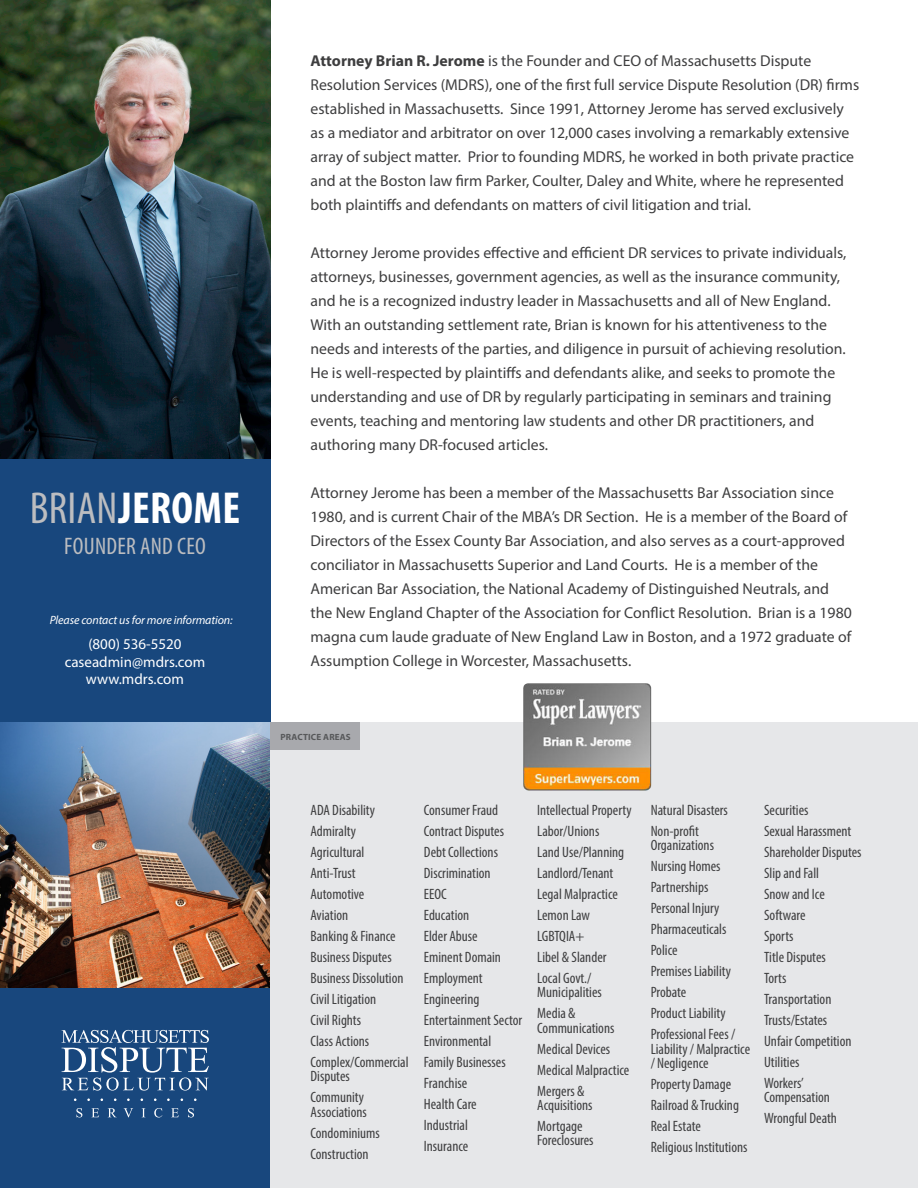
<style>
.page{position:relative;width:918px;height:1188px;background:#fff}
.page>*{position:absolute;margin:0;border:0;box-sizing:border-box;transform-origin:0 0}
.t1{font:700 condensed 45px "Myriad Pro";letter-spacing:.005em;color:#fff}
.t2{font:condensed 24px "Myriad Pro";letter-spacing:.01em;color:#bcbdc0}
.t3{font:15.75px/24px "Myriad Pro";color:#3e3e3f}
.Paragraph_Style_1{font:condensed 15px/14.2px "Myriad Pro";color:#3e3e3f}
.t4{font:15px "Myriad Pro";color:#fff}
.t5{font:italic 12px "Myriad Pro";letter-spacing:-.01em;color:#fff}
.Paragraph_Style_1-2{font:700 9px "Myriad Pro";letter-spacing:.02em;color:#57585a}
.s1{font-weight:400;color:#bcbdc0}
.s2{font-weight:700}
</style>
<div class="page">
<img style="left:0;top:0;width:270px;height:459px">
<div style="left:0;top:459px;width:270px;height:729px;background:#18477d"></div>
<svg style="left:62px;top:1030px;width:147px;height:61px"></svg>
<svg style="left:76px;top:1108px;width:6px;height:10px"></svg>
<svg style="left:91px;top:1108px;width:8px;height:9px"></svg>
<svg style="left:108px;top:1108px;width:8px;height:9px"></svg>
<svg style="left:124px;top:1108px;width:9px;height:10px"></svg>
<svg style="left:142px;top:1108px;width:3px;height:9px"></svg>
<svg style="left:154px;top:1108px;width:8px;height:10px"></svg>
<svg style="left:171px;top:1108px;width:8px;height:9px"></svg>
<svg style="left:188px;top:1108px;width:6px;height:10px"></svg>
<img style="left:0;top:723px;width:270px;height:264px">
<div style="left:270px;top:723px;width:648px;height:465px;background:#e6e7e9"></div>
<div style="left:270px;top:723px;width:90px;height:27px;background:#a8a9ad"></div>
<img style="left:523px;top:683px;width:128px;height:108px">
<p class="t1" style="left:30px;top:480px;width:212px"><span class="s1">BRIAN</span>JEROME</p>
<p class="t2" style="left:64px;top:532px;width:143px">FOUNDER AND CEO</p>
<p class="t5" style="left:50px;top:613px;width:185px">Please contact us for more information:</p>
<p class="t4" style="left:88px;top:635px;width:95px">(800) 536-5520</p>
<p class="t4" style="left:65px;top:652px;width:142px">caseadmin@mdrs.com</p>
<p class="t4" style="left:86px;top:670px;width:100px">www.mdrs.com</p>
<p class="t3" style="left:310px;top:48px;width:550px"><span class="s2">Attorney Brian R. Jerome</span> is the Founder and CEO of Massachusetts Dispute Resolution Services (MDRS), one of the first full service Dispute Resolution (DR) firms established in Massachusetts. Since 1991, Attorney Jerome has served exclusively as a mediator and arbitrator on over 12,000 cases involving a remarkably extensive array of subject matter. Prior to founding MDRS, he worked in both private practice and at the Boston law firm Parker, Coulter, Daley and White, where he represented both plaintiffs and defendants on matters of civil litigation and trial.</p>
<p class="t3" style="left:310px;top:240px;width:538px">Attorney Jerome provides effective and efficient DR services to private individuals, attorneys, businesses, government agencies, as well as the insurance community, and he is a recognized industry leader in Massachusetts and all of New England.<br>With an outstanding settlement rate, Brian is known for his attentiveness to the needs and interests of the parties, and diligence in pursuit of achieving resolution.<br>He is well-respected by plaintiffs and defendants alike, and seeks to promote the understanding and use of DR by regularly participating in seminars and training events, teaching and mentoring law students and other DR practitioners, and authoring many DR-focused articles.</p>
<p class="t3" style="left:310px;top:480px;width:543px">Attorney Jerome has been a member of the Massachusetts Bar Association since 1980, and is current Chair of the MBA’s DR Section. He is a member of the Board of Directors of the Essex County Bar Association, and also serves as a court-approved conciliator in Massachusetts Superior and Land Courts. He is a member of the American Bar Association, the National Academy of Distinguished Neutrals, and the New England Chapter of the Association for Conflict Resolution. Brian is a 1980 magna cum laude graduate of New England Law in Boston, and a 1972 graduate of Assumption College in Worcester, Massachusetts.</p>
<p class="Paragraph_Style_1-2" style="left:281px;top:731px;width:72px">PRACTICE AREAS</p>
<p class="Paragraph_Style_1" style="left:310px;top:803px;width:66px">ADA Disability</p>
<p class="Paragraph_Style_1" style="left:310px;top:824px;width:47px">Admiralty</p>
<p class="Paragraph_Style_1" style="left:310px;top:845px;width:56px">Agricultural</p>
<p class="Paragraph_Style_1" style="left:310px;top:866px;width:47px">Anti-Trust</p>
<p class="Paragraph_Style_1" style="left:310px;top:887px;width:55px">Automotive</p>
<p class="Paragraph_Style_1" style="left:310px;top:908px;width:39px">Aviation</p>
<p class="Paragraph_Style_1" style="left:310px;top:929px;width:87px">Banking &amp; Finance</p>
<p class="Paragraph_Style_1" style="left:310px;top:950px;width:83px">Business Disputes</p>
<p class="Paragraph_Style_1" style="left:310px;top:971px;width:95px">Business Dissolution</p>
<p class="Paragraph_Style_1" style="left:310px;top:992px;width:67px">Civil Litigation</p>
<p class="Paragraph_Style_1" style="left:310px;top:1013px;width:52px">Civil Rights</p>
<p class="Paragraph_Style_1" style="left:310px;top:1034px;width:60px">Class Actions</p>
<p class="Paragraph_Style_1" style="left:310px;top:1055px;width:100px">Complex/Commercial<br>Disputes</p>
<p class="Paragraph_Style_1" style="left:310px;top:1090px;width:58px">Community<br>Associations</p>
<p class="Paragraph_Style_1" style="left:310px;top:1125px;width:71px">Condominiums</p>
<p class="Paragraph_Style_1" style="left:310px;top:1146px;width:60px">Construction</p>
<p class="Paragraph_Style_1" style="left:424px;top:803px;width:76px">Consumer Fraud</p>
<p class="Paragraph_Style_1" style="left:424px;top:824px;width:82px">Contract Disputes</p>
<p class="Paragraph_Style_1" style="left:424px;top:845px;width:76px">Debt Collections</p>
<p class="Paragraph_Style_1" style="left:424px;top:866px;width:68px">Discrimination</p>
<p class="Paragraph_Style_1" style="left:424px;top:887px;width:24px">EEOC</p>
<p class="Paragraph_Style_1" style="left:424px;top:908px;width:47px">Education</p>
<p class="Paragraph_Style_1" style="left:424px;top:929px;width:55px">Elder Abuse</p>
<p class="Paragraph_Style_1" style="left:424px;top:950px;width:79px">Eminent Domain</p>
<p class="Paragraph_Style_1" style="left:424px;top:971px;width:60px">Employment</p>
<p class="Paragraph_Style_1" style="left:424px;top:992px;width:57px">Engineering</p>
<p class="Paragraph_Style_1" style="left:424px;top:1013px;width:100px">Entertainment Sector</p>
<p class="Paragraph_Style_1" style="left:424px;top:1034px;width:69px">Environmental</p>
<p class="Paragraph_Style_1" style="left:424px;top:1055px;width:83px">Family Businesses</p>
<p class="Paragraph_Style_1" style="left:424px;top:1076px;width:45px">Franchise</p>
<p class="Paragraph_Style_1" style="left:424px;top:1097px;width:54px">Health Care</p>
<p class="Paragraph_Style_1" style="left:424px;top:1118px;width:45px">Industrial</p>
<p class="Paragraph_Style_1" style="left:424px;top:1139px;width:46px">Insurance</p>
<p class="Paragraph_Style_1" style="left:537px;top:803px;width:96px">Intellectual Property</p>
<p class="Paragraph_Style_1" style="left:537px;top:824px;width:64px">Labor/Unions</p>
<p class="Paragraph_Style_1" style="left:537px;top:845px;width:88px">Land Use/Planning</p>
<p class="Paragraph_Style_1" style="left:537px;top:866px;width:78px">Landlord/Tenant</p>
<p class="Paragraph_Style_1" style="left:537px;top:887px;width:82px">Legal Malpractice</p>
<p class="Paragraph_Style_1" style="left:537px;top:908px;width:54px">Lemon Law</p>
<p class="Paragraph_Style_1" style="left:537px;top:929px;width:49px">LGBTQIA+</p>
<p class="Paragraph_Style_1" style="left:537px;top:950px;width:71px">Libel &amp; Slander</p>
<p class="Paragraph_Style_1" style="left:537px;top:971px;width:66px">Local Govt./<br>Municipalities</p>
<p class="Paragraph_Style_1" style="left:537px;top:1006px;width:79px">Media &amp;<br>Communications</p>
<p class="Paragraph_Style_1" style="left:537px;top:1041px;width:74px">Medical Devices</p>
<p class="Paragraph_Style_1" style="left:537px;top:1062px;width:94px">Medical Malpractice</p>
<p class="Paragraph_Style_1" style="left:537px;top:1083px;width:57px">Mergers &amp;<br>Acquisitions</p>
<p class="Paragraph_Style_1" style="left:537px;top:1119px;width:58px">Mortgage<br>Foreclosures</p>
<p class="Paragraph_Style_1" style="left:651px;top:803px;width:79px">Natural Disasters</p>
<p class="Paragraph_Style_1" style="left:651px;top:824px;width:65px">Non-profit<br>Organizations</p>
<p class="Paragraph_Style_1" style="left:651px;top:859px;width:71px">Nursing Homes</p>
<p class="Paragraph_Style_1" style="left:651px;top:880px;width:59px">Partnerships</p>
<p class="Paragraph_Style_1" style="left:651px;top:901px;width:70px">Personal Injury</p>
<p class="Paragraph_Style_1" style="left:651px;top:922px;width:77px">Pharmaceuticals</p>
<p class="Paragraph_Style_1" style="left:651px;top:943px;width:28px">Police</p>
<p class="Paragraph_Style_1" style="left:651px;top:964px;width:82px">Premises Liability</p>
<p class="Paragraph_Style_1" style="left:651px;top:985px;width:37px">Probate</p>
<p class="Paragraph_Style_1" style="left:651px;top:1006px;width:76px">Product Liability</p>
<p class="Paragraph_Style_1" style="left:651px;top:1027px;width:101px">Professional Fees /<br>Liability / Malpractice / Negligence</p>
<p class="Paragraph_Style_1" style="left:651px;top:1077px;width:82px">Property Damage</p>
<p class="Paragraph_Style_1" style="left:651px;top:1098px;width:90px">Railroad &amp; Trucking</p>
<p class="Paragraph_Style_1" style="left:651px;top:1119px;width:52px">Real Estate</p>
<p class="Paragraph_Style_1" style="left:651px;top:1140px;width:98px">Religious Institutions</p>
<p class="Paragraph_Style_1" style="left:764px;top:803px;width:46px">Securities</p>
<p class="Paragraph_Style_1" style="left:764px;top:824px;width:89px">Sexual Harassment</p>
<p class="Paragraph_Style_1" style="left:764px;top:845px;width:99px">Shareholder Disputes</p>
<p class="Paragraph_Style_1" style="left:764px;top:866px;width:57px">Slip and Fall</p>
<p class="Paragraph_Style_1" style="left:764px;top:887px;width:62px">Snow and Ice</p>
<p class="Paragraph_Style_1" style="left:764px;top:908px;width:43px">Software</p>
<p class="Paragraph_Style_1" style="left:764px;top:929px;width:31px">Sports</p>
<p class="Paragraph_Style_1" style="left:764px;top:950px;width:63px">Title Disputes</p>
<p class="Paragraph_Style_1" style="left:764px;top:971px;width:24px">Torts</p>
<p class="Paragraph_Style_1" style="left:764px;top:992px;width:69px">Transportation</p>
<p class="Paragraph_Style_1" style="left:764px;top:1013px;width:65px">Trusts/Estates</p>
<p class="Paragraph_Style_1" style="left:764px;top:1034px;width:89px">Unfair Competition</p>
<p class="Paragraph_Style_1" style="left:764px;top:1055px;width:37px">Utilities</p>
<p class="Paragraph_Style_1" style="left:764px;top:1076px;width:67px">Workers’<br>Compensation</p>
<p class="Paragraph_Style_1" style="left:764px;top:1111px;width:74px">Wrongful Death</p>
</div>
